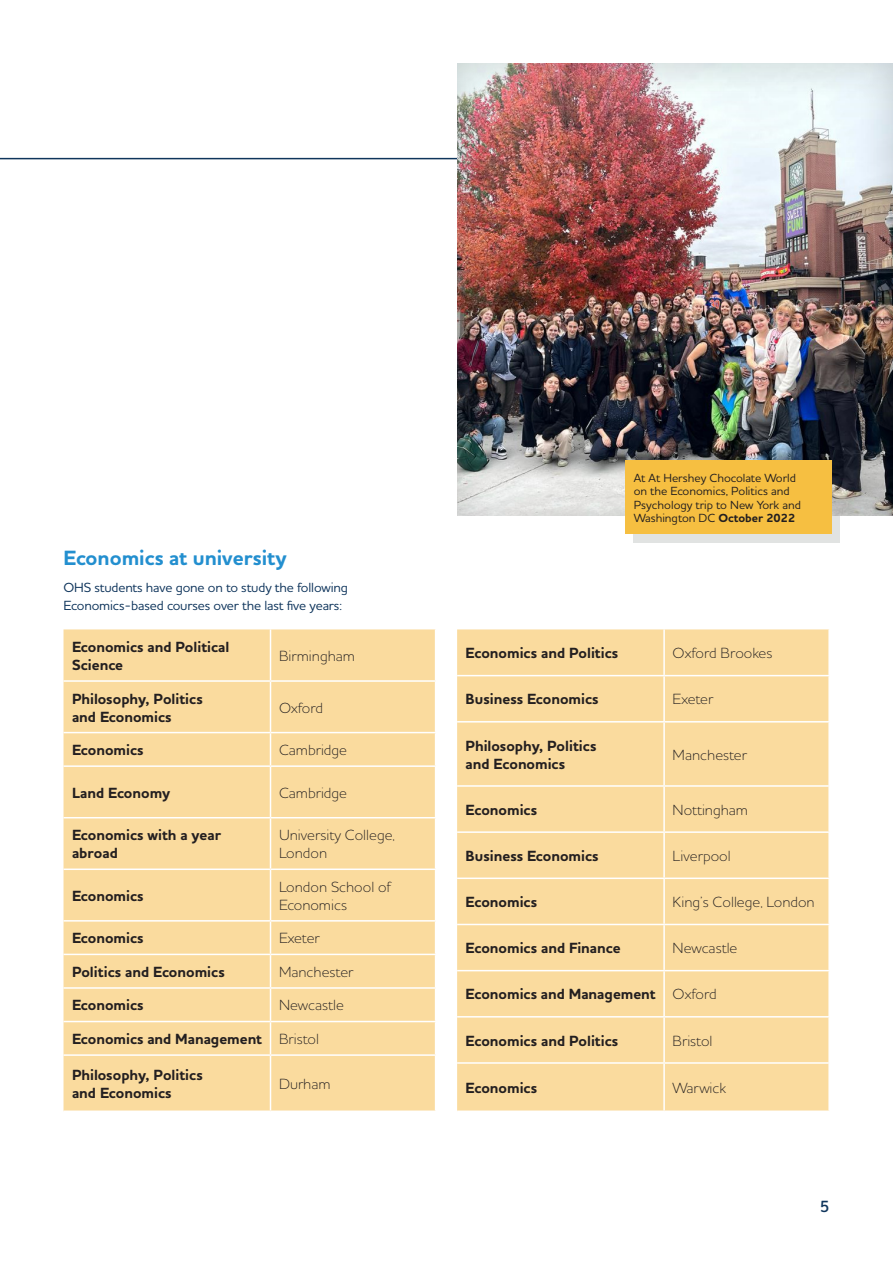
<style>
.page{position:relative;width:893px;height:1263px;background:#fff}
.page>*{position:absolute;margin:0;border:0;box-sizing:border-box;transform-origin:0 0}
.SUB_HEAD_1{font:700 21px "Houschka Pro";color:#238fcf}
.t1{font:600 16.5px "Houschka Pro";color:#0f355c}
.TABLE_text___Body{font:700 15px/18px "Houschka Pro";color:#231f20}
.TABLE_text___Body-2{font:300 15px/18px "Houschka Pro";color:#231f20}
.BODY_Georgia_9pt{font:500 13.5px/18px "Houschka Pro";letter-spacing:-.01em;color:#0f355c}
.Photo_Source_1{font:500 12px/13.5px "Houschka Pro";color:#231f20}
.s1{font-weight:700}
</style>
<div class="page">
<div style="left:634px;top:469px;width:206px;height:73px;background:#e1e3e2"></div>
<div style="left:64px;top:629px;width:371px;height:481px;background:#fadb9e"></div>
<hr style="left:270px;top:629px;width:1px;height:51px;background:#fff">
<hr style="left:64px;top:680px;width:206px;height:2px;background:#fff">
<hr style="left:270px;top:680px;width:166px;height:2px;background:#fff">
<hr style="left:270px;top:682px;width:1px;height:50px;background:#fff">
<hr style="left:64px;top:732px;width:206px;height:1px;background:#fff">
<hr style="left:270px;top:732px;width:166px;height:1px;background:#fff">
<hr style="left:270px;top:733px;width:1px;height:32px;background:#fff">
<hr style="left:64px;top:765px;width:206px;height:2px;background:#fff">
<hr style="left:270px;top:765px;width:166px;height:2px;background:#fff">
<hr style="left:270px;top:767px;width:1px;height:50px;background:#fff">
<hr style="left:64px;top:817px;width:206px;height:1px;background:#fff">
<hr style="left:270px;top:817px;width:166px;height:1px;background:#fff">
<hr style="left:270px;top:818px;width:1px;height:50px;background:#fff">
<hr style="left:64px;top:868px;width:206px;height:2px;background:#fff">
<hr style="left:270px;top:868px;width:166px;height:2px;background:#fff">
<hr style="left:270px;top:870px;width:1px;height:50px;background:#fff">
<hr style="left:64px;top:920px;width:206px;height:1px;background:#fff">
<hr style="left:270px;top:920px;width:166px;height:1px;background:#fff">
<hr style="left:270px;top:921px;width:1px;height:33px;background:#fff">
<hr style="left:64px;top:954px;width:206px;height:1px;background:#fff">
<hr style="left:270px;top:954px;width:166px;height:1px;background:#fff">
<hr style="left:270px;top:955px;width:1px;height:32px;background:#fff">
<hr style="left:64px;top:987px;width:206px;height:2px;background:#fff">
<hr style="left:270px;top:987px;width:166px;height:2px;background:#fff">
<hr style="left:270px;top:989px;width:1px;height:32px;background:#fff">
<hr style="left:64px;top:1021px;width:206px;height:1px;background:#fff">
<hr style="left:270px;top:1021px;width:166px;height:1px;background:#fff">
<hr style="left:270px;top:1022px;width:1px;height:32px;background:#fff">
<hr style="left:64px;top:1054px;width:206px;height:2px;background:#fff">
<hr style="left:270px;top:1054px;width:166px;height:2px;background:#fff">
<hr style="left:270px;top:1056px;width:1px;height:54px;background:#fff">
<div style="left:457px;top:629px;width:371px;height:481px;background:#fadb9e"></div>
<hr style="left:663px;top:629px;width:2px;height:46px;background:#fff">
<hr style="left:457px;top:675px;width:207px;height:1px;background:#fff">
<hr style="left:664px;top:675px;width:166px;height:1px;background:#fff">
<hr style="left:663px;top:676px;width:2px;height:45px;background:#fff">
<hr style="left:457px;top:721px;width:207px;height:1px;background:#fff">
<hr style="left:664px;top:721px;width:166px;height:1px;background:#fff">
<hr style="left:663px;top:722px;width:2px;height:63px;background:#fff">
<hr style="left:457px;top:785px;width:207px;height:2px;background:#fff">
<hr style="left:664px;top:785px;width:166px;height:2px;background:#fff">
<hr style="left:663px;top:787px;width:2px;height:44px;background:#fff">
<hr style="left:457px;top:831px;width:207px;height:2px;background:#fff">
<hr style="left:664px;top:831px;width:166px;height:2px;background:#fff">
<hr style="left:663px;top:833px;width:2px;height:44px;background:#fff">
<hr style="left:457px;top:877px;width:207px;height:2px;background:#fff">
<hr style="left:664px;top:877px;width:166px;height:2px;background:#fff">
<hr style="left:663px;top:879px;width:2px;height:45px;background:#fff">
<hr style="left:457px;top:924px;width:207px;height:1px;background:#fff">
<hr style="left:664px;top:924px;width:166px;height:1px;background:#fff">
<hr style="left:663px;top:925px;width:2px;height:45px;background:#fff">
<hr style="left:457px;top:970px;width:207px;height:1px;background:#fff">
<hr style="left:664px;top:970px;width:166px;height:1px;background:#fff">
<hr style="left:663px;top:971px;width:2px;height:45px;background:#fff">
<hr style="left:457px;top:1016px;width:207px;height:1px;background:#fff">
<hr style="left:664px;top:1016px;width:166px;height:1px;background:#fff">
<hr style="left:663px;top:1017px;width:2px;height:45px;background:#fff">
<hr style="left:457px;top:1062px;width:207px;height:2px;background:#fff">
<hr style="left:664px;top:1062px;width:166px;height:2px;background:#fff">
<hr style="left:663px;top:1064px;width:2px;height:46px;background:#fff">
<hr style="left:0;top:158px;width:893px;height:1px;background:#0f355c">
<div style="left:456px;top:61px;width:437px;height:455px;background:#231f20;opacity:.22"></div>
<div style="left:625px;top:461px;width:206px;height:73px;background:#f6bf41"></div>
<p class="SUB_HEAD_1" style="left:64px;top:544px;width:225px">Economics at university</p>
<p class="BODY_Georgia_9pt" style="left:64px;top:578px;width:286px">OHS students have gone on to study the following<br>Economics-based courses over the last five years:</p>
<p class="TABLE_text___Body" style="left:72px;top:638px;width:159px">Economics and Political<br>Science</p>
<p class="TABLE_text___Body-2" style="left:279px;top:646px;width:77px">Birmingham</p>
<p class="TABLE_text___Body" style="left:72px;top:690px;width:132px">Philosophy, Politics and Economics</p>
<p class="TABLE_text___Body-2" style="left:279px;top:698px;width:46px">Oxford</p>
<p class="TABLE_text___Body" style="left:72px;top:741px;width:73px">Economics</p>
<p class="TABLE_text___Body-2" style="left:279px;top:741px;width:70px">Cambridge</p>
<p class="TABLE_text___Body" style="left:72px;top:784px;width:100px">Land Economy</p>
<p class="TABLE_text___Body-2" style="left:279px;top:783px;width:70px">Cambridge</p>
<p class="TABLE_text___Body" style="left:72px;top:826px;width:151px">Economics with a year abroad</p>
<p class="TABLE_text___Body-2" style="left:279px;top:826px;width:117px">University College,<br>London</p>
<p class="TABLE_text___Body" style="left:72px;top:887px;width:73px">Economics</p>
<p class="TABLE_text___Body-2" style="left:279px;top:877px;width:114px">London School of<br>Economics</p>
<p class="TABLE_text___Body" style="left:72px;top:929px;width:73px">Economics</p>
<p class="TABLE_text___Body-2" style="left:279px;top:929px;width:42px">Exeter</p>
<p class="TABLE_text___Body" style="left:72px;top:963px;width:154px">Politics and Economics</p>
<p class="TABLE_text___Body-2" style="left:279px;top:962px;width:76px">Manchester</p>
<p class="TABLE_text___Body" style="left:72px;top:996px;width:73px">Economics</p>
<p class="TABLE_text___Body-2" style="left:279px;top:996px;width:66px">Newcastle</p>
<p class="TABLE_text___Body" style="left:72px;top:1030px;width:191px">Economics and Management</p>
<p class="TABLE_text___Body-2" style="left:279px;top:1029px;width:41px">Bristol</p>
<p class="TABLE_text___Body" style="left:72px;top:1066px;width:132px">Philosophy, Politics and Economics</p>
<p class="TABLE_text___Body-2" style="left:279px;top:1074px;width:53px">Durham</p>
<p class="Photo_Source_1" style="left:634px;top:470px;width:169px">At At Hershey Chocolate World on the Economics, Politics and<br>Psychology trip to New York and<br>Washington DC <span class="s1">October 2022</span></p>
<p class="TABLE_text___Body" style="left:466px;top:644px;width:154px">Economics and Politics</p>
<p class="TABLE_text___Body-2" style="left:673px;top:644px;width:101px">Oxford Brookes</p>
<p class="TABLE_text___Body" style="left:466px;top:691px;width:135px">Business Economics</p>
<p class="TABLE_text___Body-2" style="left:673px;top:690px;width:42px">Exeter</p>
<p class="TABLE_text___Body" style="left:466px;top:737px;width:132px">Philosophy, Politics and Economics</p>
<p class="TABLE_text___Body-2" style="left:673px;top:745px;width:76px">Manchester</p>
<p class="TABLE_text___Body" style="left:466px;top:801px;width:73px">Economics</p>
<p class="TABLE_text___Body-2" style="left:673px;top:800px;width:77px">Nottingham</p>
<p class="TABLE_text___Body" style="left:466px;top:847px;width:135px">Business Economics</p>
<p class="TABLE_text___Body-2" style="left:673px;top:846px;width:60px">Liverpool</p>
<p class="TABLE_text___Body" style="left:466px;top:893px;width:73px">Economics</p>
<p class="TABLE_text___Body-2" style="left:673px;top:893px;width:144px">King’s College, London</p>
<p class="TABLE_text___Body" style="left:466px;top:939px;width:157px">Economics and Finance</p>
<p class="TABLE_text___Body-2" style="left:673px;top:939px;width:66px">Newcastle</p>
<p class="TABLE_text___Body" style="left:466px;top:986px;width:191px">Economics and Management</p>
<p class="TABLE_text___Body-2" style="left:673px;top:985px;width:46px">Oxford</p>
<p class="TABLE_text___Body" style="left:466px;top:1032px;width:154px">Economics and Politics</p>
<p class="TABLE_text___Body-2" style="left:673px;top:1031px;width:41px">Bristol</p>
<p class="TABLE_text___Body" style="left:466px;top:1079px;width:73px">Economics</p>
<p class="TABLE_text___Body-2" style="left:673px;top:1078px;width:55px">Warwick</p>
<p class="t1" style="left:820px;top:1195px;width:11px">5</p>
</div>
